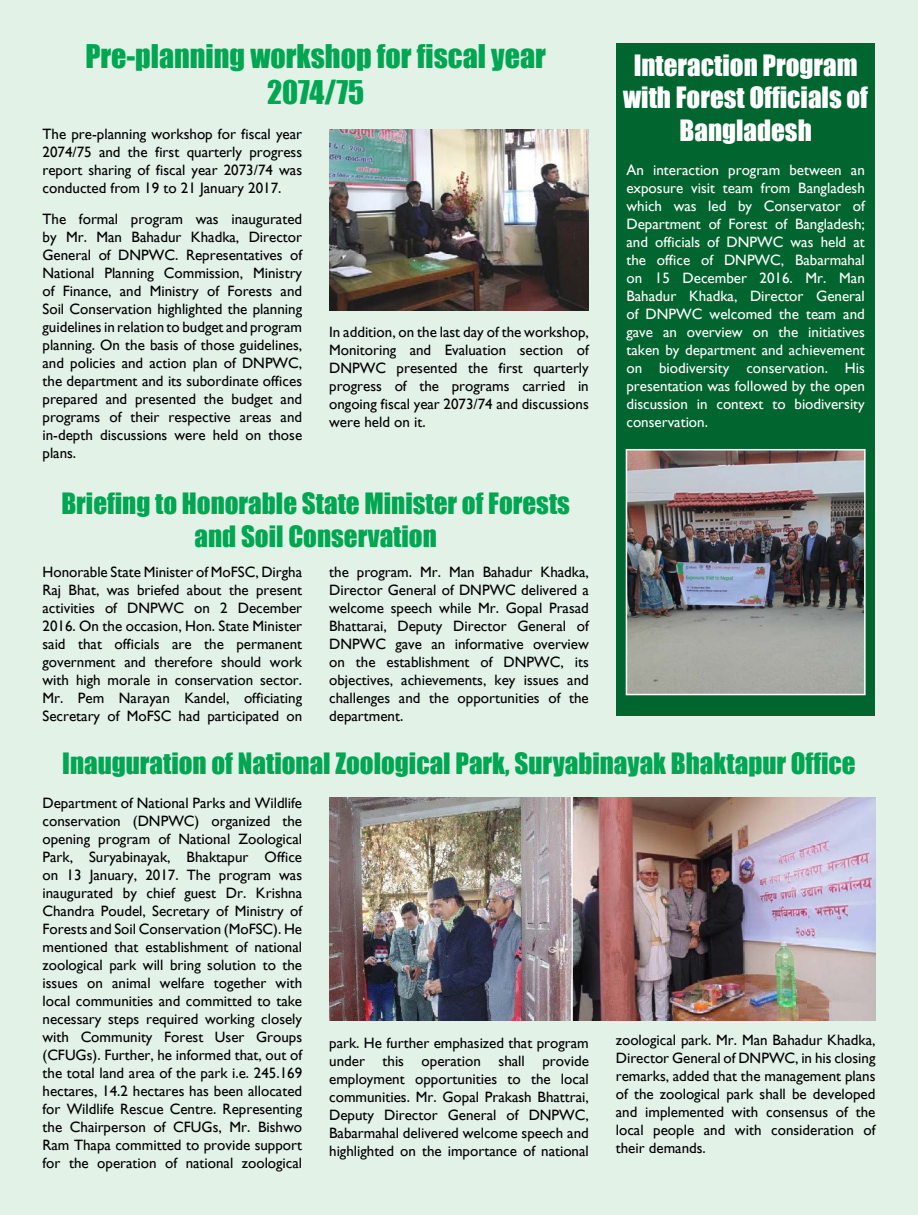
<style>
.page{position:relative;width:918px;height:1215px;background:#fff}
.page>*{position:absolute;margin:0;border:0;box-sizing:border-box;transform-origin:0 0}
.t1{font:30px/36px "Impact";color:#00a651;text-align:center}
.t2{font:27px/32.4px "Impact";color:#00a651;text-align:center}
.t3{font:27px/32.4px "Impact";color:#fff;text-align:center}
.t4{font:15px/18px "Gill Sans";color:#000;text-align:justify}
.t5{font:15px/18px "Gill Sans";color:#fff;text-align:justify}
</style>
<div class="page">
<div style="left:0;top:0;width:917px;height:1215px;background:#e3f2e7"></div>
<div style="left:616px;top:43px;width:259px;height:673px;background:#00652e"></div>
<img style="left:329px;top:129px;width:260px;height:182px">
<img style="left:330px;top:797px;width:545px;height:224px">
<img style="left:629px;top:452px;width:234px;height:240px">
<div style="left:626px;top:449px;width:240px;height:246px;border:2px solid #fff"></div>
<h1 class="t1" style="left:85px;top:37px;width:462px">Pre-planning workshop for fiscal year<br>2074/75</h1>
<h2 class="t3" style="left:623px;top:48px;width:246px">Interaction Program with Forest Officials of<br>Bangladesh</h2>
<p class="t4" style="left:43px;top:125px;width:261px">The pre-planning workshop for fiscal year 2074/75 and the first quarterly progress report sharing of fiscal year 2073/74 was conducted from 19 to 21 January 2017.</p>
<p class="t4" style="left:43px;top:210px;width:261px">The formal program was inaugurated by Mr. Man Bahadur Khadka, Director General of DNPWC. Representatives of National Planning Commission, Ministry of Finance, and Ministry of Forests and Soil Conservation highlighted the planning guidelines in relation to budget and program planning. On the basis of those guidelines, and policies and action plan of DNPWC, the department and its subordinate offices prepared and presented the budget and programs of their respective areas and in-depth discussions were held on those plans.</p>
<p class="t5" style="left:626px;top:161px;width:240px">An interaction program between an exposure visit team from Bangladesh which was led by Conservator of Department of Forest of Bangladesh; and officials of DNPWC was held at the office of DNPWC, Babarmahal on 15 December 2016. Mr. Man Bahadur Khadka, Director General of DNPWC welcomed the team and gave an overview on the initiatives taken by department and achievement on biodiversity conservation. His presentation was followed by the open discussion in context to biodiversity conservation.</p>
<p class="t4" style="left:329px;top:323px;width:261px">In addition, on the last day of the workshop, Monitoring and Evaluation section of DNPWC presented the first quarterly progress of the programs carried in ongoing fiscal year 2073/74 and discussions were held on it.</p>
<h2 class="t2" style="left:61px;top:487px;width:510px">Briefing to Honorable State Minister of Forests and Soil Conservation</h2>
<p class="t4" style="left:43px;top:563px;width:261px">Honorable State Minister of MoFSC, Dirgha Raj Bhat, was briefed about the present activities of DNPWC on 2 December 2016. On the occasion, Hon. State Minister said that officials are the permanent government and therefore should work with high morale in conservation sector.<br>Mr. Pem Narayan Kandel, officiating Secretary of MoFSC had participated on</p>
<p class="t4" style="left:329px;top:563px;width:261px">the program. Mr. Man Bahadur Khadka, Director General of DNPWC delivered a welcome speech while Mr. Gopal Prasad Bhattarai, Deputy Director General of DNPWC gave an informative overview on the establishment of DNPWC, its objectives, achievements, key issues and challenges and the opportunities of the department.</p>
<h2 class="t2" style="left:62px;top:747px;width:795px">Inauguration of National Zoological Park, Suryabinayak Bhaktapur Office</h2>
<p class="t4" style="left:43px;top:794px;width:261px">Department of National Parks and Wildlife conservation (DNPWC) organized the opening program of National Zoological Park, Suryabinayak, Bhaktapur Office on 13 January, 2017. The program was inaugurated by chief guest Dr. Krishna Chandra Poudel, Secretary of Ministry of Forests and Soil Conservation (MoFSC). He mentioned that establishment of national zoological park will bring solution to the issues on animal welfare together with local communities and committed to take necessary steps required working closely with Community Forest User Groups (CFUGs). Further, he informed that, out of the total land area of the park i.e. 245.169 hectares, 14.2 hectares has been allocated for Wildlife Rescue Centre. Representing the Chairperson of CFUGs, Mr. Bishwo Ram Thapa committed to provide support for the operation of national zoological</p>
<p class="t4" style="left:329px;top:1034px;width:261px">park. He further emphasized that program under this operation shall provide employment opportunities to the local communities. Mr. Gopal Prakash Bhattrai, Deputy Director General of DNPWC, Babarmahal delivered welcome speech and highlighted on the importance of national</p>
<p class="t4" style="left:616px;top:1031px;width:261px">zoological park. Mr. Man Bahadur Khadka, Director General of DNPWC, in his closing remarks, added that the management plans of the zoological park shall be developed and implemented with consensus of the local people and with consideration of their demands.</p>
</div>
